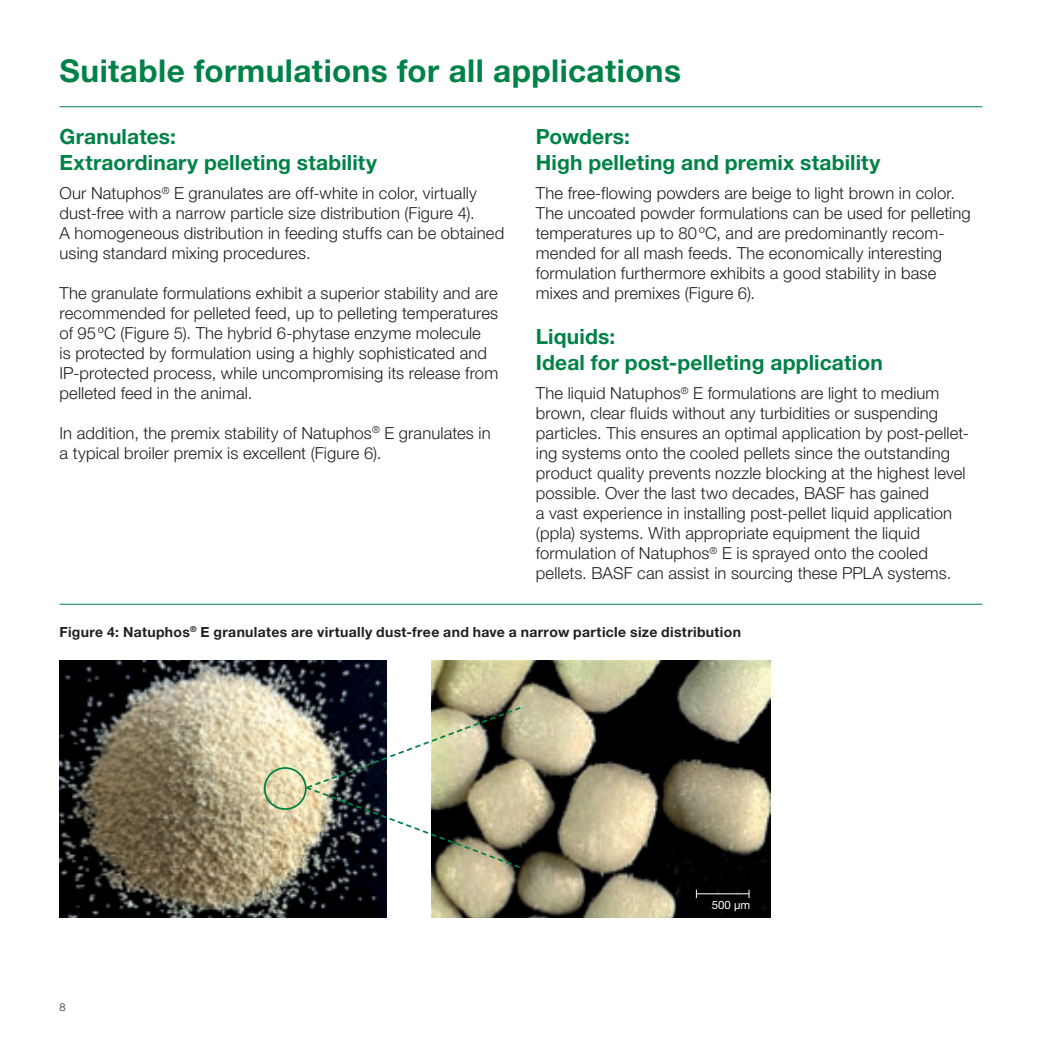
<style>
.page{position:relative;width:1042px;height:1042px;background:#fff}
.page>*{position:absolute;margin:0;border:0;box-sizing:border-box;transform-origin:0 0}
.Copy_9_Regular_grau{font:700 31.5px "Helvetica Neue LT Pro";letter-spacing:.01em;color:#008247}
.Copy_9_Regular_grau-2{font:700 21px/25.2px "Helvetica Neue LT Pro";letter-spacing:.005em;color:#008247}
.Copy_9_Regular_grau-3{font:300 16.62px/19.9px "Helvetica Neue LT Pro";letter-spacing:.01em;color:#231f20}
.Copy_9_Regular_grau-4{font:700 14px "Helvetica Neue LT Pro";letter-spacing:.025em;color:#231f20}
.Fussnote_7_8_Regular{font:11.38px "Helvetica Neue LT Pro";color:#fff}
.t1{font:300 10.85px "Helvetica Neue LT Pro";color:#231f20}
</style>
<div class="page">
<hr style="left:60px;top:106px;width:922px;height:1px;background:#008247">
<hr style="left:60px;top:604px;width:922px;height:1px;background:#008247">
<img style="left:60px;top:660px;width:326px;height:258px">
<img style="left:431px;top:660px;width:339px;height:258px">
<img style="left:304px;top:705px;width:218px;height:164px">
<div style="left:264px;top:767px;width:43px;height:43px;border:2px solid #008247;border-radius:50%"></div>
<hr style="left:696px;top:893px;width:53px;height:1px;background:#fff">
<p class="Copy_9_Regular_grau" style="left:60px;top:51px;width:623px">Suitable formulations for all applications</p>
<p class="Copy_9_Regular_grau-2" style="left:60px;top:124px;width:319px">Granulates:<br>Extraordinary pelleting stability</p>
<p class="Copy_9_Regular_grau-3" style="left:60px;top:183px;width:446px">Our Natuphos<sup>®</sup> E granulates are off-white in color, virtually dust-free with a narrow particle size distribution (Figure 4).<br>A homogeneous distribution in feeding stuffs can be obtained using standard mixing procedures.</p>
<p class="Copy_9_Regular_grau-3" style="left:60px;top:283px;width:440px">The granulate formulations exhibit a superior stability and are recommended for pelleted feed, up to pelleting temperatures of 95ºC (Figure 5). The hybrid 6-phytase enzyme molecule<br>is protected by formulation using a highly sophisticated and IP-protected process, while uncompromising its release from pelleted feed in the animal.</p>
<p class="Copy_9_Regular_grau-3" style="left:60px;top:423px;width:433px">In addition, the premix stability of Natuphos<sup>®</sup> E granulates in a typical broiler premix is excellent (Figure 6).</p>
<p class="Copy_9_Regular_grau-2" style="left:536px;top:124px;width:346px">Powders:<br>High pelleting and premix stability</p>
<p class="Copy_9_Regular_grau-3" style="left:536px;top:183px;width:436px">The free-flowing powders are beige to light brown in color.<br>The uncoated powder formulations can be used for pelleting temperatures up to 80ºC, and are predominantly recom&shy;mended for all mash feeds. The economically interesting formulation furthermore exhibits a good stability in base mixes and premixes (Figure 6).</p>
<p class="Copy_9_Regular_grau-2" style="left:536px;top:324px;width:348px">Liquids:<br>Ideal for post-pelleting application</p>
<p class="Copy_9_Regular_grau-3" style="left:536px;top:383px;width:434px">The liquid Natuphos<sup>®</sup> E formulations are light to medium brown, clear fluids without any turbidities or suspending particles. This ensures an optimal application by post-pellet&shy;ing systems onto the cooled pellets since the outstanding product quality prevents nozzle blocking at the highest level possible. Over the last two decades, BASF has gained<br>a vast experience in installing post-pellet liquid application (ppla) systems. With appropriate equipment the liquid formulation of Natuphos<sup>®</sup> E is sprayed onto the cooled pellets. BASF can assist in sourcing these PPLA systems.</p>
<p class="Copy_9_Regular_grau-4" style="left:60px;top:623px;width:683px">Figure 4: Natuphos<sup>®</sup> E granulates are virtually dust-free and have a narrow particle size distribution</p>
<p class="t1" style="left:60px;top:1000px;width:8px">8</p>
<p class="Fussnote_7_8_Regular" style="left:712px;top:898px;width:40px">500 µm</p>
</div>
